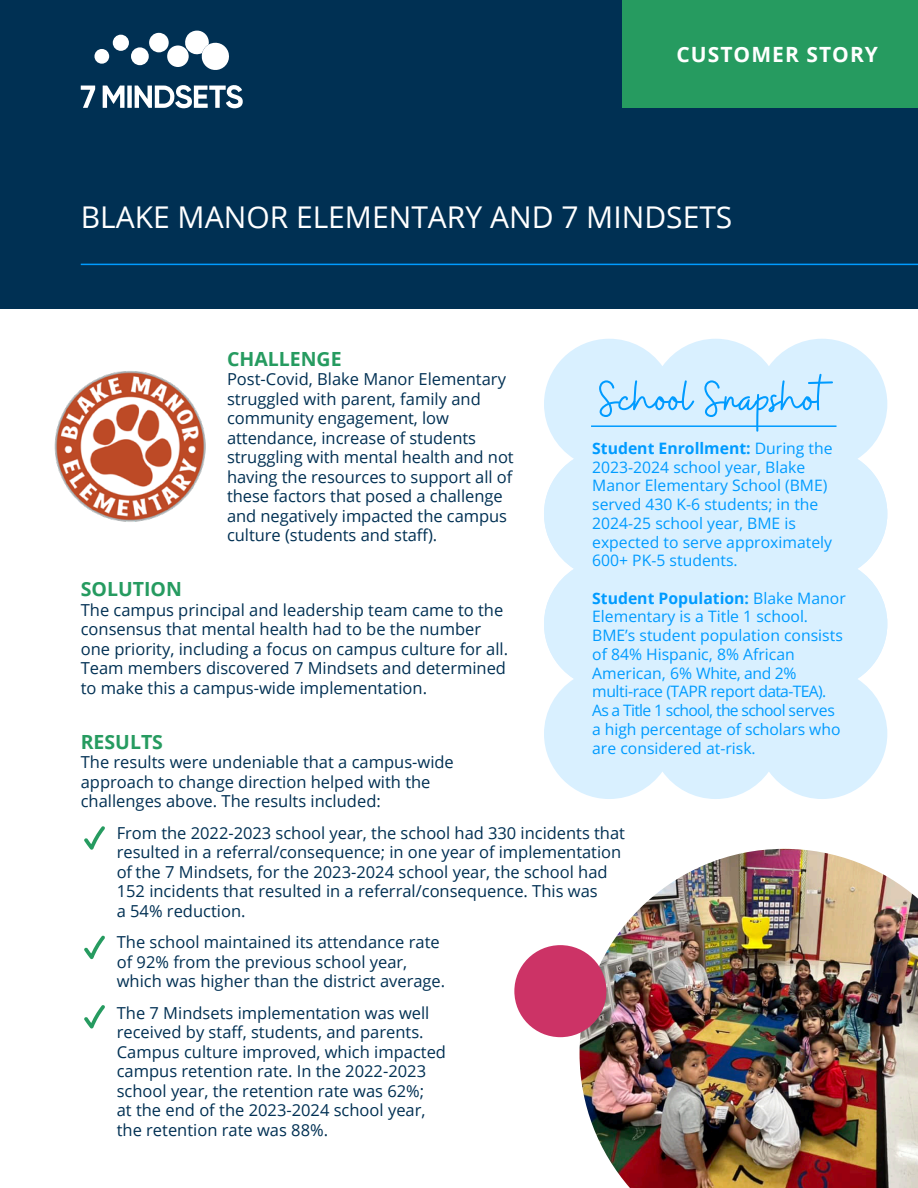
<style>
.page{position:relative;width:918px;height:1188px;background:#fff}
.page>*{position:absolute;margin:0;border:0;box-sizing:border-box;transform-origin:0 0}
.t1{font:51px "Buffalo";letter-spacing:-.045em;color:#009bff}
.t2{font:30px "Open Sans";color:#fff}
.t3{font:700 21px "Open Sans";letter-spacing:.05em;color:#fff}
.t4{font:700 19.5px "Open Sans";color:#269b60}
.t5{font:16.5px/19.5px "Open Sans";color:#003053}
.t6{font:15.75px/18.8px "Open Sans";color:#009bff}
.s1{font-weight:700}
</style>
<div class="page">
<img style="left:580px;top:849px;width:338px;height:339px">
<div style="left:514px;top:945px;width:92px;height:92px;background:#c36;border-radius:50%"></div>
<div style="left:0;top:0;width:918px;height:309px;background:#003053"></div>
<div style="left:622px;top:0;width:296px;height:108px;background:#269b60"></div>
<hr style="left:81px;top:264px;width:837px;height:1px;background:#009bff">
<svg style="left:185px;top:30px;width:44px;height:40px"></svg>
<div style="left:167px;top:45px;width:22px;height:22px;background:#fff;border-radius:50%"></div>
<div style="left:149px;top:33px;width:20px;height:19px;background:#fff;border-radius:50%"></div>
<div style="left:131px;top:47px;width:18px;height:18px;background:#fff;border-radius:50%"></div>
<div style="left:113px;top:35px;width:16px;height:16px;background:#fff;border-radius:50%"></div>
<div style="left:94px;top:49px;width:15px;height:15px;background:#fff;border-radius:50%"></div>
<svg style="left:81px;top:86px;width:14px;height:22px"></svg>
<svg style="left:103px;top:85px;width:140px;height:24px"></svg>
<svg style="left:544px;top:339px;width:343px;height:109px;fill:#d9f0ff"></svg>
<svg style="left:544px;top:448px;width:343px;height:351px;fill:#d9f0ff"></svg>
<hr style="left:591px;top:425px;width:246px;height:2px;background:#009bff">
<img style="left:54px;top:371px;width:152px;height:151px">
<svg style="left:84px;top:826px;width:21px;height:24px"></svg>
<svg style="left:84px;top:935px;width:21px;height:25px"></svg>
<svg style="left:84px;top:1005px;width:21px;height:24px"></svg>
<p class="t3" style="left:676px;top:39px;width:203px">CUSTOMER STORY</p>
<h2 class="t2" style="left:81px;top:197px;width:653px">BLAKE MANOR ELEMENTARY AND 7 MINDSETS</h2>
<p class="t4" style="left:227px;top:345px;width:116px">CHALLENGE</p>
<p class="t5" style="left:227px;top:369px;width:288px">Post-Covid, Blake Manor Elementary struggled with parent, family and community engagement, low attendance, increase of students struggling with mental health and not having the resources to support all of these factors that posed a challenge and negatively impacted the campus culture (students and staff).</p>
<h1 class="t1" style="left:599px;top:370px;width:235px">School Snapshot</h1>
<p class="t6" style="left:592px;top:438px;width:242px"><span class="s1">Student Enrollment:</span> During the<br>2023-2024 school year, Blake<br>Manor Elementary School (BME) served 430 K-6 students; in the<br>2024-25 school year, BME is expected to serve approximately<br>600+ PK-5 students.</p>
<p class="t6" style="left:592px;top:588px;width:255px"><span class="s1">Student Population:</span> Blake Manor<br>Elementary is a Title 1 school.<br>BME’s student population consists of 84% Hispanic, 8% African<br>American, 6% White, and 2% multi-race (TAPR report data-TEA).<br>As a Title 1 school, the school serves a high percentage of scholars who are considered at-risk.</p>
<p class="t4" style="left:81px;top:575px;width:103px">SOLUTION</p>
<p class="t5" style="left:81px;top:600px;width:429px">The campus principal and leadership team came to the consensus that mental health had to be the number one priority, including a focus on campus culture for all.<br>Team members discovered 7 Mindsets and determined to make this a campus-wide implementation.</p>
<p class="t4" style="left:81px;top:728px;width:84px">RESULTS</p>
<p class="t5" style="left:81px;top:752px;width:375px">The results were undeniable that a campus-wide approach to change direction helped with the challenges above. The results included:</p>
<p class="t5" style="left:117px;top:822px;width:510px">From the 2022-2023 school year, the school had 330 incidents that resulted in a referral/consequence; in one year of implementation of the 7 Mindsets, for the 2023-2024 school year, the school had 152 incidents that resulted in a referral/consequence. This was<br>a 54% reduction.</p>
<p class="t5" style="left:117px;top:932px;width:330px">The school maintained its attendance rate of 92% from the previous school year, which was higher than the district average.</p>
<p class="t5" style="left:117px;top:1002px;width:331px">The 7 Mindsets implementation was well received by staff, students, and parents.<br>Campus culture improved, which impacted campus retention rate. In the 2022-2023 school year, the retention rate was 62%;<br>at the end of the 2023-2024 school year, the retention rate was 88%.</p>
</div>
